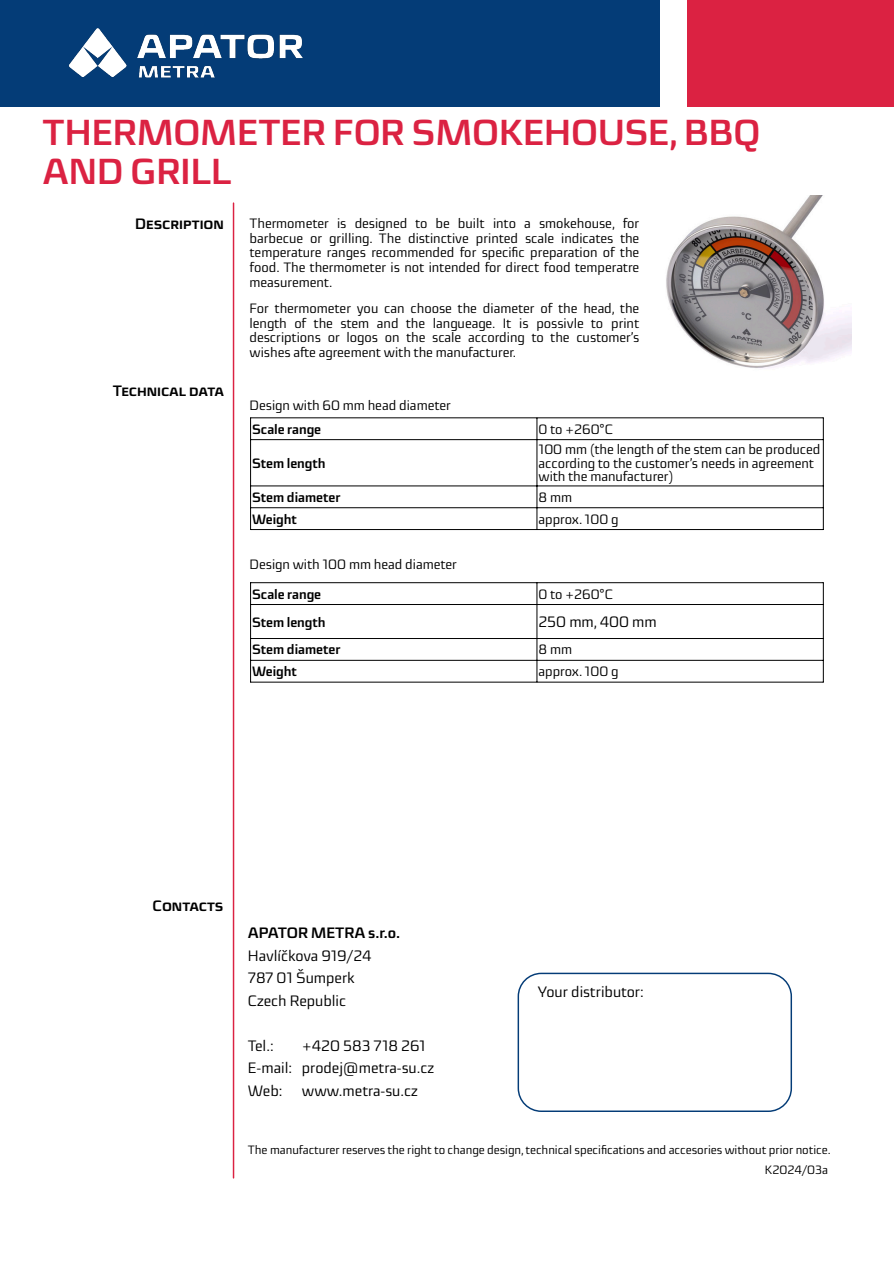
<style>
.page{position:relative;width:894px;height:1263px;background:#fff}
.page>*{position:absolute;margin:0;border:0;box-sizing:border-box;transform-origin:0 0}
.t1{font:700 36px "Sica";color:#db2242}
.t2{font:15px "Sica";color:#000}
.t3{font:700 15px "Sica";color:#000}
.t4{font:13.5px "Sica";color:#000}
.t5{font:700 13.5px "Sica";color:#000}
.t6{font:12px "Sica";color:#000}
</style>
<div class="page">
<div style="left:0;top:0;width:659px;height:106px;background:#043c77"></div>
<div style="left:687px;top:0;width:206px;height:106px;background:#db2242"></div>
<img style="left:68px;top:28px;width:235px;height:50px">
<hr style="left:233px;top:203px;width:1px;height:975px;background:#db2242">
<div style="left:517px;top:973px;width:274px;height:139px;border:1px solid #043c77;border-radius:23px"></div>
<img style="left:666px;top:196px;width:184px;height:172px">
<hr style="left:250px;top:417px;width:1px;height:113px;background:#000">
<hr style="left:822px;top:417px;width:1px;height:113px;background:#000">
<hr style="left:536px;top:418px;width:1px;height:112px;background:#000">
<hr style="left:250px;top:417px;width:573px;height:1px;background:#000">
<hr style="left:250px;top:439px;width:573px;height:1px;background:#000">
<hr style="left:250px;top:486px;width:573px;height:1px;background:#000">
<hr style="left:250px;top:507px;width:573px;height:1px;background:#000">
<hr style="left:250px;top:529px;width:573px;height:1px;background:#000">
<hr style="left:250px;top:582px;width:1px;height:100px;background:#000">
<hr style="left:822px;top:582px;width:1px;height:100px;background:#000">
<hr style="left:536px;top:583px;width:1px;height:99px;background:#000">
<hr style="left:250px;top:582px;width:573px;height:1px;background:#000">
<hr style="left:250px;top:604px;width:573px;height:1px;background:#000">
<hr style="left:250px;top:638px;width:573px;height:1px;background:#000">
<hr style="left:250px;top:660px;width:573px;height:1px;background:#000">
<hr style="left:250px;top:682px;width:573px;height:1px;background:#000">
<p class="t1" style="left:43px;top:118px;width:719px">THERMOMETER FOR SMOKEHOUSE, BBQ</p>
<p class="t1" style="left:43px;top:157px;width:190px">AND GRILL</p>
<p class="t3" style="left:135px;top:218px;width:90px">Description</p>
<p class="t4" style="left:249px;top:218px;width:391px">Thermometer is designed to be built into a smokehouse, for</p>
<p class="t4" style="left:249px;top:233px;width:391px">barbecue or grilling. The distinctive printed scale indicates the</p>
<p class="t4" style="left:249px;top:247px;width:391px">temperature ranges recommended for specific preparation of the</p>
<p class="t4" style="left:249px;top:262px;width:391px">food. The thermometer is not intended for direct food temperatre</p>
<p class="t4" style="left:249px;top:276px;width:84px">measurement.</p>
<p class="t4" style="left:249px;top:303px;width:391px">For thermometer you can choose the diameter of the head, the</p>
<p class="t4" style="left:249px;top:318px;width:391px">length of the stem and the langueage. It is possivle to print</p>
<p class="t4" style="left:249px;top:332px;width:391px">descriptions or logos on the scale according to the customer’s</p>
<p class="t4" style="left:249px;top:347px;width:268px">wishes afte agreement with the manufacturer.</p>
<p class="t3" style="left:113px;top:385px;width:112px">Technical data</p>
<p class="t4" style="left:249px;top:400px;width:203px">Design with 60 mm head diameter</p>
<p class="t5" style="left:252px;top:424px;width:70px">Scale range</p>
<p class="t4" style="left:538px;top:424px;width:76px">0 to +260°C</p>
<p class="t5" style="left:252px;top:458px;width:75px">Stem length</p>
<p class="t4" style="left:538px;top:444px;width:283px">100 mm (the length of the stem can be produced</p>
<p class="t4" style="left:538px;top:458px;width:277px">according to the customer’s needs in agreement</p>
<p class="t4" style="left:538px;top:471px;width:136px">with the manufacturer)</p>
<p class="t5" style="left:252px;top:492px;width:90px">Stem diameter</p>
<p class="t4" style="left:538px;top:492px;width:35px">8 mm</p>
<p class="t5" style="left:252px;top:514px;width:46px">Weight</p>
<p class="t4" style="left:538px;top:514px;width:81px">approx. 100 g</p>
<p class="t4" style="left:249px;top:559px;width:209px">Design with 100 mm head diameter</p>
<p class="t5" style="left:252px;top:588px;width:70px">Scale range</p>
<p class="t4" style="left:538px;top:588px;width:76px">0 to +260°C</p>
<p class="t5" style="left:252px;top:616px;width:75px">Stem length</p>
<p class="t2" style="left:538px;top:616px;width:120px">250 mm, 400 mm</p>
<p class="t5" style="left:252px;top:644px;width:90px">Stem diameter</p>
<p class="t4" style="left:538px;top:644px;width:35px">8 mm</p>
<p class="t5" style="left:252px;top:666px;width:46px">Weight</p>
<p class="t4" style="left:538px;top:666px;width:81px">approx. 100 g</p>
<p class="t3" style="left:152px;top:900px;width:72px">Contacts</p>
<p class="t3" style="left:248px;top:927px;width:154px">APATOR METRA s.r.o.</p>
<p class="t2" style="left:248px;top:949px;width:125px">Havlíčkova 919/24</p>
<p class="t2" style="left:248px;top:972px;width:108px">787 01 Šumperk</p>
<p class="t2" style="left:248px;top:994px;width:100px">Czech Republic</p>
<p class="t2" style="left:248px;top:1039px;width:27px">Tel.:</p>
<p class="t2" style="left:302px;top:1039px;width:125px">+420 583 718 261</p>
<p class="t2" style="left:248px;top:1062px;width:187px">E-mail: prodej@metra-su.cz</p>
<p class="t2" style="left:248px;top:1084px;width:36px">Web:</p>
<p class="t2" style="left:302px;top:1084px;width:117px">www.metra-su.cz</p>
<p class="t2" style="left:537px;top:986px;width:108px">Your distributor:</p>
<p class="t6" style="left:248px;top:1145px;width:584px">The manufacturer reserves the right to change design, technical specifications and accesories without prior notice.</p>
<p class="t6" style="left:764px;top:1165px;width:65px">K2024/03a</p>
</div>
